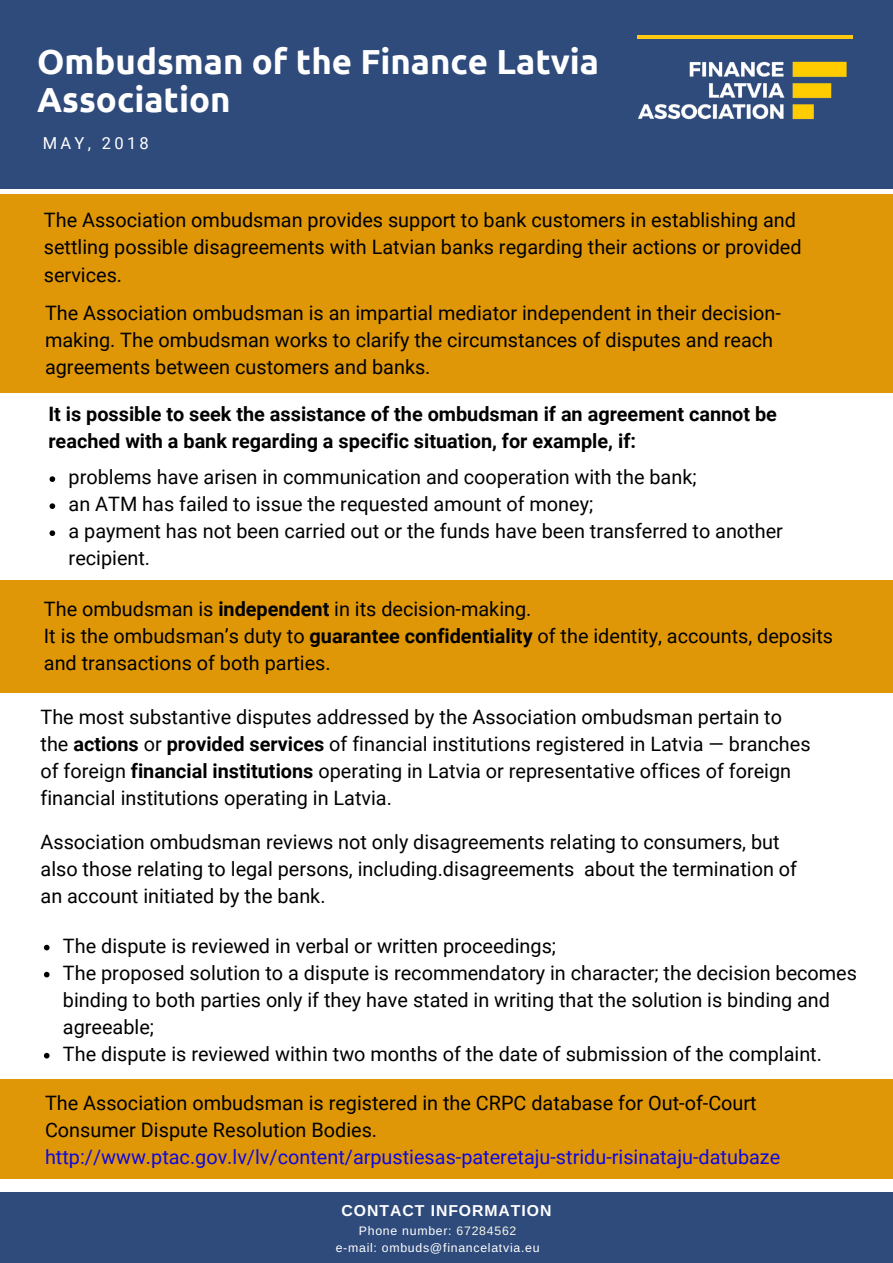
<style>
.page{position:relative;width:893px;height:1263px;background:#fff}
.page>*{position:absolute;margin:0;border:0;box-sizing:border-box;transform-origin:0 0}
.t1{font:700 34.8px/38.2px "Ubuntu";color:#fff}
.t2{font:19.8px/27px "Roboto";color:#000}
.t3{font:700 19.8px/27px "Roboto";color:#000}
.t4{font:19.8px "Roboto";color:#1108dd}
.t5{font:16.5px "Roboto";letter-spacing:.2em;color:#fff}
.t6{font:700 15.75px "Arimo";letter-spacing:.06em;color:#fff}
.t7{font:12.3px/17px "Arimo";letter-spacing:.06em;color:#fff;text-align:center}
.s1{font-weight:700}
.s2{color:#f5f6e5}
</style>
<div class="page">
<div style="left:0;top:0;width:893px;height:188px;background:#2f4b7c"></div>
<div style="left:0;top:1192px;width:893px;height:71px;background:#2f4b7c"></div>
<hr style="left:638px;top:35px;width:215px;height:3px;background:#ffc914">
<div style="left:0;top:195px;width:893px;height:198px;background:#e09707"></div>
<div style="left:0;top:1080px;width:893px;height:99px;background:#e09707"></div>
<div style="left:0;top:580px;width:893px;height:112px;background:#e09707"></div>
<svg style="left:44px;top:945px;width:6px;height:5px"></svg>
<svg style="left:44px;top:972px;width:6px;height:5px"></svg>
<svg style="left:44px;top:1053px;width:6px;height:5px"></svg>
<svg style="left:50px;top:476px;width:5px;height:6px"></svg>
<svg style="left:50px;top:503px;width:5px;height:6px"></svg>
<svg style="left:50px;top:530px;width:5px;height:6px"></svg>
<img style="left:638px;top:61px;width:209px;height:59px">
<h1 class="t1" style="left:37px;top:42px;width:563px">Ombudsman of the Finance Latvia<br>Association</h1>
<p class="t5" style="left:43px;top:133px;width:108px">MAY, 2018</p>
<p class="t2" style="left:44px;top:207px;width:759px">The Association ombudsman provides support to bank customers in establishing and settling possible disagreements with Latvian banks regarding their actions or provided services.</p>
<p class="t2" style="left:45px;top:300px;width:737px">The Association ombudsman is an impartial mediator independent in their decision&shy;making. The ombudsman works to clarify the circumstances of disputes and reach agreements between customers and banks.</p>
<p class="t3" style="left:48px;top:401px;width:730px">It is possible to seek the assistance of the ombudsman if an agreement cannot be reached with a bank regarding a specific situation, for example, if:</p>
<p class="t2" style="left:69px;top:464px;width:716px">problems have arisen in communication and cooperation with the bank;<br>an ATM has failed to issue the requested amount of money;<br>a payment has not been carried out or the funds have been transferred to another recipient.</p>
<p class="t2" style="left:44px;top:596px;width:791px">The ombudsman is <span class="s1">independent</span> in its decision-making.<br>It is the ombudsman’s duty to <span class="s1">guarantee confidentiality</span> of the identity, accounts, deposits and transactions of both parties.</p>
<p class="t2" style="left:41px;top:704px;width:771px">The most substantive disputes addressed by the Association ombudsman pertain to the <span class="s1">actions</span> or <span class="s1">provided services</span> of financial institutions registered in Latvia — branches of foreign <span class="s1">financial institutions</span> operating in Latvia or representative offices of foreign financial institutions operating in Latvia.</p>
<p class="t2" style="left:41px;top:829px;width:758px">Association ombudsman reviews not only disagreements relating to consumers, but also those relating to legal persons, including.disagreements about the termination of an account initiated by the bank.</p>
<p class="t2" style="left:63px;top:932px;width:796px">The dispute is reviewed in verbal or written proceedings;<br>The proposed solution to a dispute is recommendatory in character; the decision becomes binding to both parties only if they have stated in writing that the solution is binding and agreeable;<br>The dispute is reviewed within two months of the date of submission of the complaint.</p>
<p class="t2" style="left:45px;top:1090px;width:713px">The Association ombudsman is registered in the CRPC database for Out-of-Court<br>Consumer Dispute Resolution Bodies.</p>
<p class="t4" style="left:45px;top:1146px;width:737px">http://www.ptac.gov.lv/lv/content/arpustiesas-pateretaju-stridu-risinataju-datubaze</p>
<p class="t6" style="left:342px;top:1202px;width:211px">CONTACT INFORMATION</p>
<p class="t7" style="left:336px;top:1222px;width:205px">Phone number: <span class="s2">67284562<br></span>e-mail: ombuds@financelatvia.eu</p>
</div>
